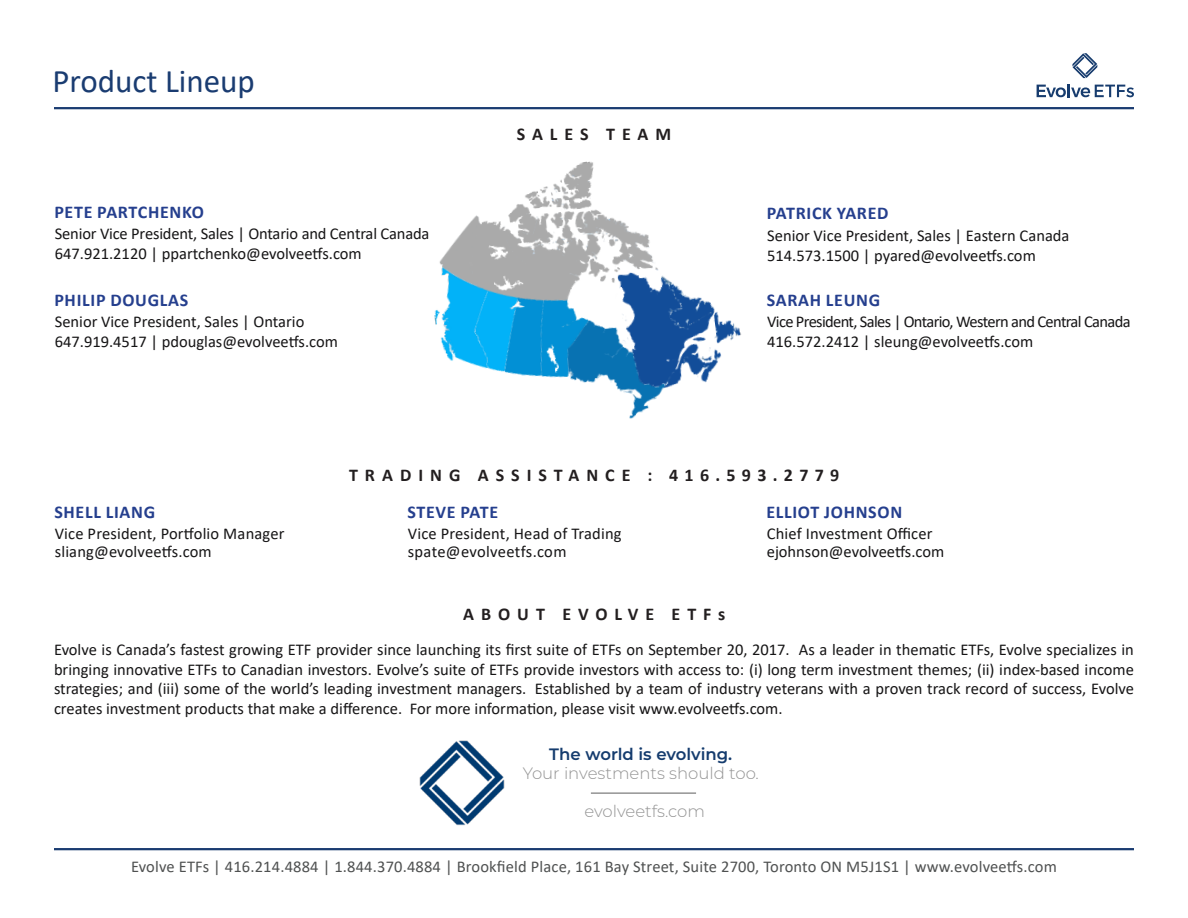
<style>
.page{position:relative;width:1188px;height:918px;background:#fff}
.page>*{position:absolute;margin:0;border:0;box-sizing:border-box;transform-origin:0 0}
.t1{font:33px "Calibri";color:#1a3c71}
.t2{font:700 18px "Calibri";letter-spacing:.04em;color:#253f8e}
.t3{font:700 18px "Calibri";letter-spacing:.39em;color:#231f20}
.t4{font:16.5px/19.8px "Calibri";color:#161516;text-align:justify}
.t5{font:16.5px "Calibri";letter-spacing:.01em;color:#4f5151}
.t6{font:16.5px "Calibri";letter-spacing:-.04em;color:#161516}
.t7{font:300 16.5px "Montserrat";color:#939393}
.t8{font:600 16.5px "Montserrat";color:#153c6e}
</style>
<div class="page">
<img style="left:419px;top:740px;width:86px;height:86px">
<hr style="left:54px;top:848px;width:1080px;height:2px;background:#1a3c71">
<hr style="left:591px;top:792px;width:105px;height:2px;background:#939393">
<svg style="left:1072px;top:53px;width:25px;height:25px"></svg>
<svg style="left:1037px;top:84px;width:97px;height:13px"></svg>
<hr style="left:54px;top:107px;width:1080px;height:2px;background:#1a3c71">
<img style="left:434px;top:161px;width:307px;height:258px">
<p class="t1" style="left:52px;top:58px;width:204px">Product Lineup</p>
<p class="t3" style="left:517px;top:121px;width:156px">SALES TEAM</p>
<p class="t2" style="left:54px;top:199px;width:151px">PETE PARTCHENKO</p>
<p class="t2" style="left:767px;top:200px;width:123px">PATRICK YARED</p>
<p class="t4" style="left:55px;top:223px;width:376px">Senior Vice President, Sales | Ontario and Central Canada</p>
<p class="t4" style="left:55px;top:243px;width:309px">647.921.2120 | ppartchenko@evolveetfs.com</p>
<p class="t4" style="left:767px;top:225px;width:304px">Senior Vice President, Sales | Eastern Canada</p>
<p class="t4" style="left:767px;top:245px;width:270px">514.573.1500 | pyared@evolveetfs.com</p>
<p class="t2" style="left:54px;top:287px;width:135px">PHILIP DOUGLAS</p>
<p class="t2" style="left:767px;top:287px;width:115px">SARAH LEUNG</p>
<p class="t4" style="left:55px;top:311px;width:251px">Senior Vice President, Sales | Ontario</p>
<p class="t4" style="left:55px;top:331px;width:285px">647.919.4517 | pdouglas@evolveetfs.com</p>
<p class="t6" style="left:767px;top:310px;width:365px">Vice President, Sales | Ontario, Western and Central Canada</p>
<p class="t4" style="left:767px;top:331px;width:268px">416.572.2412 | sleung@evolveetfs.com</p>
<p class="t2" style="left:54px;top:499px;width:102px">SHELL LIANG</p>
<p class="t4" style="left:55px;top:523px;width:231px">Vice President, Portfolio Manager</p>
<p class="t4" style="left:55px;top:541px;width:158px">sliang@evolveetfs.com</p>
<p class="t3" style="left:349px;top:462px;width:492px">TRADING ASSISTANCE : 416.593.2779</p>
<p class="t2" style="left:407px;top:500px;width:92px">STEVE PATE</p>
<p class="t4" style="left:408px;top:523px;width:215px">Vice President, Head of Trading</p>
<p class="t4" style="left:408px;top:541px;width:160px">spate@evolveetfs.com</p>
<p class="t3" style="left:463px;top:601px;width:264px">ABOUT EVOLVE ETFs</p>
<p class="t2" style="left:766px;top:500px;width:137px">ELLIOT JOHNSON</p>
<p class="t4" style="left:767px;top:524px;width:167px">Chief Investment Officer</p>
<p class="t4" style="left:767px;top:542px;width:179px">ejohnson@evolveetfs.com</p>
<p class="t4" style="left:54px;top:639px;width:1082px">Evolve is Canada’s fastest growing ETF provider since launching its first suite of ETFs on September 20, 2017. As a leader in thematic ETFs, Evolve specializes in bringing innovative ETFs to Canadian investors. Evolve’s suite of ETFs provide investors with access to: (i) long term investment themes; (ii) index-based income strategies; and (iii) some of the world’s leading investment managers. Established by a team of industry veterans with a proven track record of success, Evolve creates investment products that make a difference. For more information, please visit www.evolveetfs.com.</p>
<p class="t8" style="left:549px;top:742px;width:184px">The world is evolving.</p>
<p class="t7" style="left:523px;top:762px;width:238px">Your investments should too.</p>
<p class="t7" style="left:584px;top:800px;width:122px">evolveetfs.com</p>
<p class="t5" style="left:131px;top:855px;width:927px">Evolve ETFs | 416.214.4884 | 1.844.370.4884 | Brookfield Place, 161 Bay Street, Suite 2700, Toronto ON M5J1S1 | www.evolveetfs.com</p>
</div>
